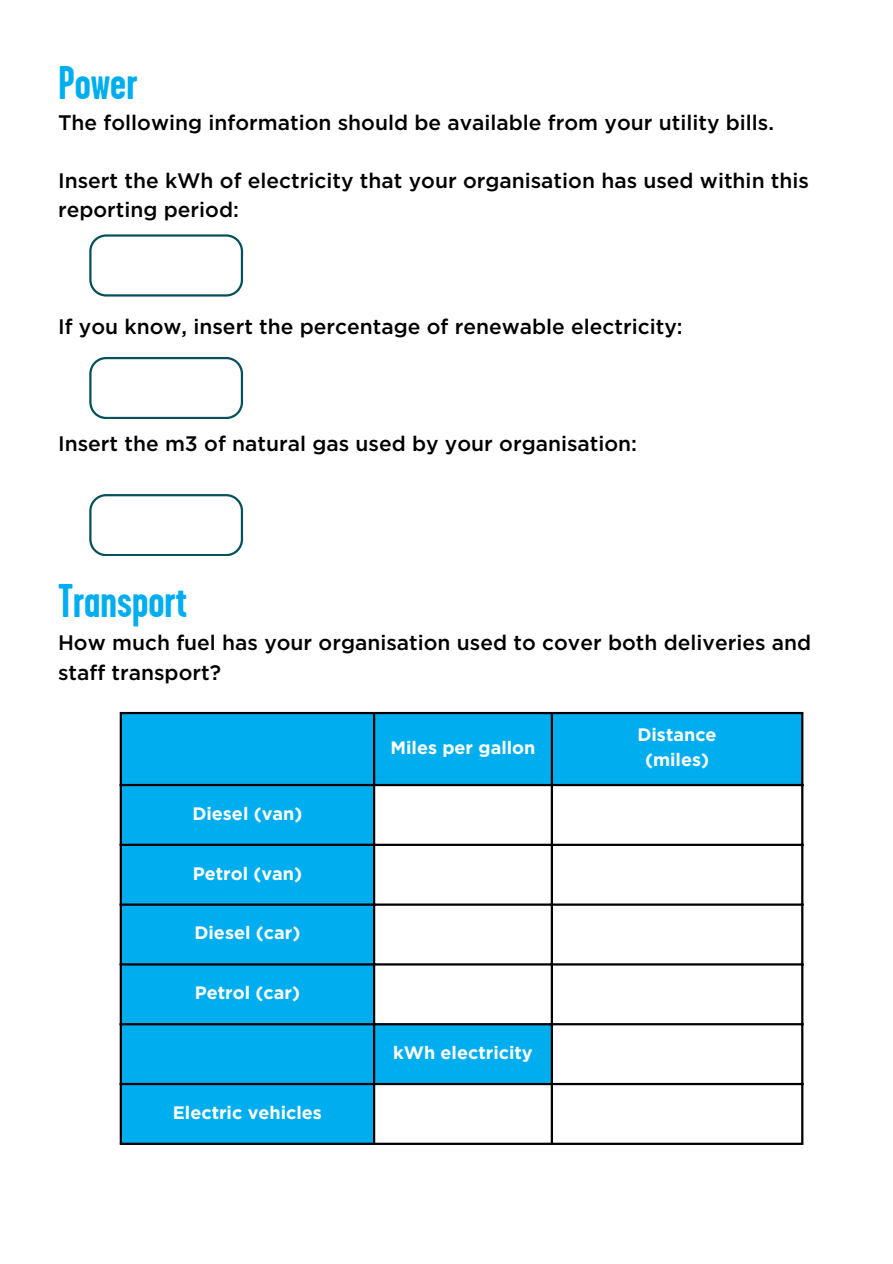
<style>
.page{position:relative;width:893px;height:1264px;background:#fff}
.page>*{position:absolute;margin:0;border:0;box-sizing:border-box;transform-origin:0 0}
.t1{font:700 47.25px "Garage Gothic";color:#00aeef}
.t2{font:500 21px/29.2px "Gotham";color:#000}
.t3{font:700 18px "Gotham";color:#fff}
</style>
<div class="page">
<svg style="left:122px;top:714px;width:679px;height:428px;fill:#00aeef"></svg>
<hr style="left:120px;top:714px;width:2px;height:428px;background:#000">
<hr style="left:373px;top:714px;width:2px;height:428px;background:#000">
<hr style="left:550px;top:714px;width:3px;height:428px;background:#000">
<hr style="left:801px;top:714px;width:2px;height:428px;background:#000">
<hr style="left:120px;top:712px;width:683px;height:2px;background:#000">
<hr style="left:120px;top:784px;width:683px;height:2px;background:#000">
<hr style="left:120px;top:843px;width:683px;height:3px;background:#000">
<hr style="left:120px;top:903px;width:683px;height:2px;background:#000">
<hr style="left:120px;top:963px;width:683px;height:2px;background:#000">
<hr style="left:120px;top:1023px;width:683px;height:2px;background:#000">
<hr style="left:120px;top:1082px;width:683px;height:3px;background:#000">
<hr style="left:120px;top:1142px;width:683px;height:2px;background:#000">
<svg style="left:89px;top:234px;width:154px;height:62px"></svg>
<svg style="left:89px;top:357px;width:154px;height:62px"></svg>
<svg style="left:89px;top:494px;width:154px;height:62px"></svg>
<p class="t1" style="left:58px;top:61px;width:81px">Power</p>
<p class="t2" style="left:58px;top:107px;width:717px">The following information should be available from your utility bills.</p>
<p class="t2" style="left:58px;top:166px;width:752px">Insert the kWh of electricity that your organisation has used within this reporting period:</p>
<p class="t2" style="left:58px;top:312px;width:626px">If you know, insert the percentage of renewable electricity:</p>
<p class="t2" style="left:58px;top:429px;width:580px">Insert the m3 of natural gas used by your organisation:</p>
<p class="t1" style="left:58px;top:579px;width:131px">Transport</p>
<p class="t2" style="left:58px;top:628px;width:754px">How much fuel has your organisation used to cover both deliveries and staff transport?</p>
<p class="t3" style="left:192px;top:805px;width:112px">Diesel (van)</p>
<p class="t3" style="left:193px;top:865px;width:111px">Petrol (van)</p>
<p class="t3" style="left:194px;top:925px;width:107px">Diesel (car)</p>
<p class="t3" style="left:195px;top:984px;width:107px">Petrol (car)</p>
<p class="t3" style="left:173px;top:1104px;width:151px">Electric vehicles</p>
<p class="t3" style="left:390px;top:739px;width:146px">Miles per gallon</p>
<p class="t3" style="left:393px;top:1044px;width:141px">kWh electricity</p>
<p class="t3" style="left:637px;top:726px;width:81px">Distance</p>
<p class="t3" style="left:645px;top:751px;width:66px">(miles)</p>
</div>
